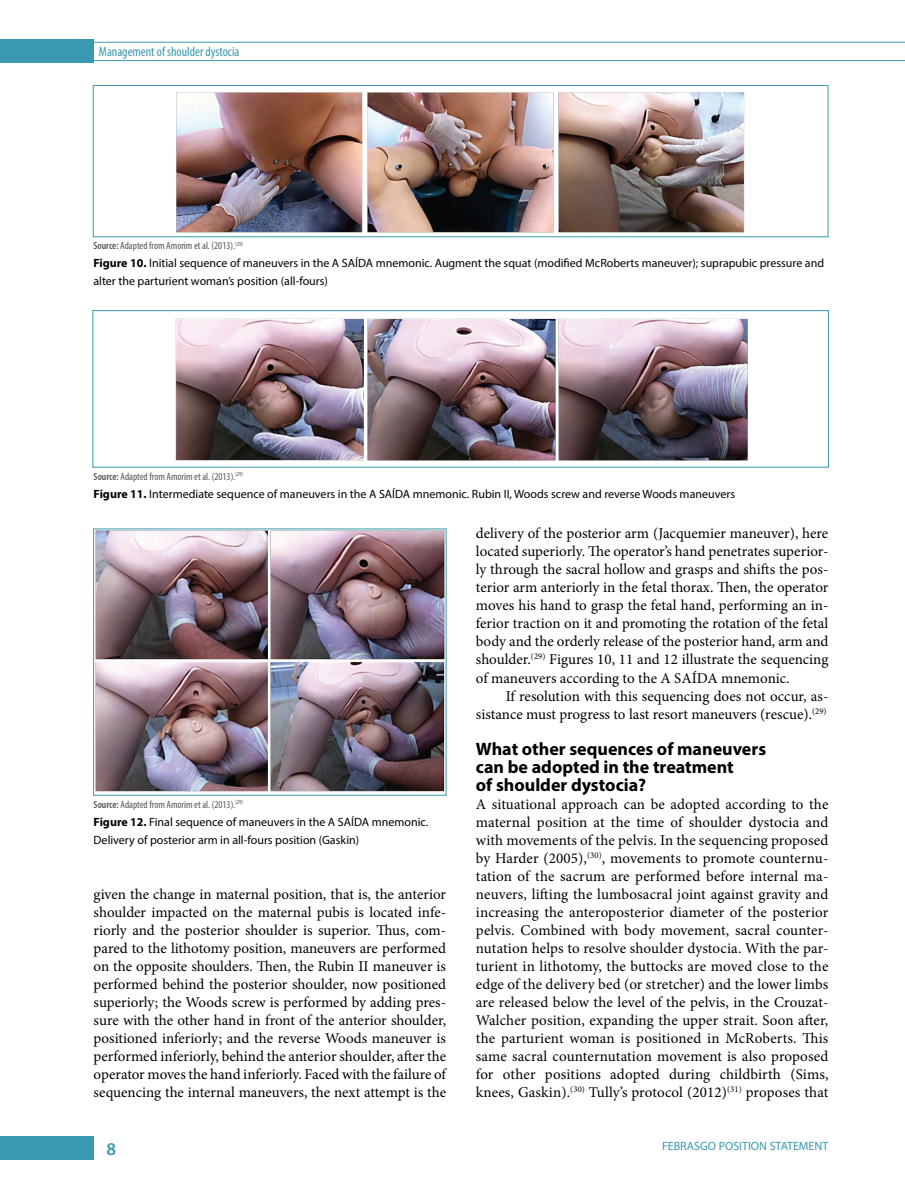
<style>
.page{position:relative;width:905px;height:1202px;background:#fff}
.page>*{position:absolute;margin:0;border:0;box-sizing:border-box;transform-origin:0 0}
.t1{font:700 18px/18px "Myriad Pro";color:#000}
.t2{font:600 18px "Myriad Pro";color:#3a99b0}
.t3{font:15px/18px "Minion Pro";color:#000;text-align:justify}
.t4{font:condensed 13.5px "Myriad Pro";color:#3a99b0}
.t5{font:12px/18px "Myriad Pro";color:#000}
.t6{font:12px "Myriad Pro";color:#3a99b0}
.t7{font:condensed 10.5px "Myriad Pro";color:#575756}
.s1{font-weight:600}
.s2{font-weight:700}
</style>
<div class="page">
<div style="left:0;top:1135px;width:93px;height:23px;background:#3a99b0"></div>
<hr style="left:94px;top:60px;width:810px;height:1px;background:#3a99b0">
<hr style="left:94px;top:42px;width:810px;height:1px;background:#3a99b0">
<div style="left:0;top:40px;width:93px;height:23px;background:#3a99b0"></div>
<img style="left:176px;top:92px;width:569px;height:141px">
<div style="left:93px;top:85px;width:735px;height:152px;border:1px solid #3a99b0"></div>
<img style="left:175px;top:318px;width:573px;height:143px">
<div style="left:92px;top:310px;width:736px;height:157px;border:1px solid #3a99b0"></div>
<img style="left:95px;top:530px;width:349px;height:262px">
<p class="t4" style="left:99px;top:43px;width:142px">Management of shoulder dystocia</p>
<p class="t7" style="left:93px;top:239px;width:151px"><span class="s1">Source:</span> Adapted from Amorim et al. (2013).<sup>(29)</sup></p>
<p class="t5" style="left:93px;top:254px;width:732px"><span class="s2">Figure 10.</span> Initial sequence of maneuvers in the A SAÍDA mnemonic. Augment the squat (modified McRoberts maneuver); suprapubic pressure and alter the parturient woman’s position (all-fours)</p>
<p class="t7" style="left:94px;top:470px;width:151px"><span class="s1">Source:</span> Adapted from Amorim et al. (2013).<sup>(29)</sup></p>
<p class="t5" style="left:94px;top:484px;width:643px"><span class="s2">Figure 11.</span> Intermediate sequence of maneuvers in the A SAÍDA mnemonic. Rubin II, Woods screw and reverse Woods maneuvers</p>
<p class="t7" style="left:94px;top:797px;width:151px"><span class="s1">Source:</span> Adapted from Amorim et al. (2013).<sup>(29)</sup></p>
<p class="t5" style="left:94px;top:812px;width:336px"><span class="s2">Figure 12.</span> Final sequence of maneuvers in the A SAÍDA mnemonic.<br>Delivery of posterior arm in all-fours position (Gaskin)</p>
<p class="t3" style="left:94px;top:884px;width:354px">given the change in maternal position, that is, the anterior shoulder impacted on the maternal pubis is located infe&shy;riorly and the posterior shoulder is superior. Thus, com&shy;pared to the lithotomy position, maneuvers are performed on the opposite shoulders. Then, the Rubin II maneuver is performed behind the posterior shoulder, now positioned superiorly; the Woods screw is performed by adding pres&shy;sure with the other hand in front of the anterior shoulder, positioned inferiorly; and the reverse Woods maneuver is performed inferiorly, behind the anterior shoulder, after the operator moves the hand inferiorly. Faced with the failure of sequencing the internal maneuvers, the next attempt is the</p>
<p class="t3" style="left:476px;top:524px;width:354px">delivery of the posterior arm (Jacquemier maneuver), here located superiorly. The operator’s hand penetrates superior&shy;ly through the sacral hollow and grasps and shifts the pos&shy;terior arm anteriorly in the fetal thorax. Then, the operator moves his hand to grasp the fetal hand, performing an in&shy;ferior traction on it and promoting the rotation of the fetal body and the orderly release of the posterior hand, arm and shoulder.<sup>(29)</sup> Figures 10, 11 and 12 illustrate the sequencing of maneuvers according to the A SAÍDA mnemonic.</p>
<p class="t3" style="left:476px;top:686px;width:354px;text-align:right">If resolution with this sequencing does not occur, as&shy;sistance must progress to last resort maneuvers (rescue).<sup>(29)</sup></p>
<p class="t1" style="left:476px;top:738px;width:292px">What other sequences of maneuvers can be adopted in the treatment<br>of shoulder dystocia?</p>
<p class="t3" style="left:476px;top:794px;width:354px">A situational approach can be adopted according to the maternal position at the time of shoulder dystocia and with movements of the pelvis. In the sequencing proposed by Harder (2005),<sup>(30)</sup>, movements to promote counternu&shy;tation of the sacrum are performed before internal ma&shy;neuvers, lifting the lumbosacral joint against gravity and increasing the anteroposterior diameter of the posterior pelvis. Combined with body movement, sacral counter&shy;nutation helps to resolve shoulder dystocia. With the par&shy;turient in lithotomy, the buttocks are moved close to the edge of the delivery bed (or stretcher) and the lower limbs are released below the level of the pelvis, in the Crouzat-Walcher position, expanding the upper strait. Soon after, the parturient woman is positioned in McRoberts. This same sacral counternutation movement is also proposed for other positions adopted during childbirth (Sims, knees, Gaskin).<sup>(30)</sup> Tully’s protocol (2012)<sup>(31)</sup> proposes that</p>
<p class="t2" style="left:107px;top:1137px;width:11px">8</p>
<p class="t6" style="left:662px;top:1138px;width:168px">FEBRASGO POSITION STATEMENT</p>
</div>
